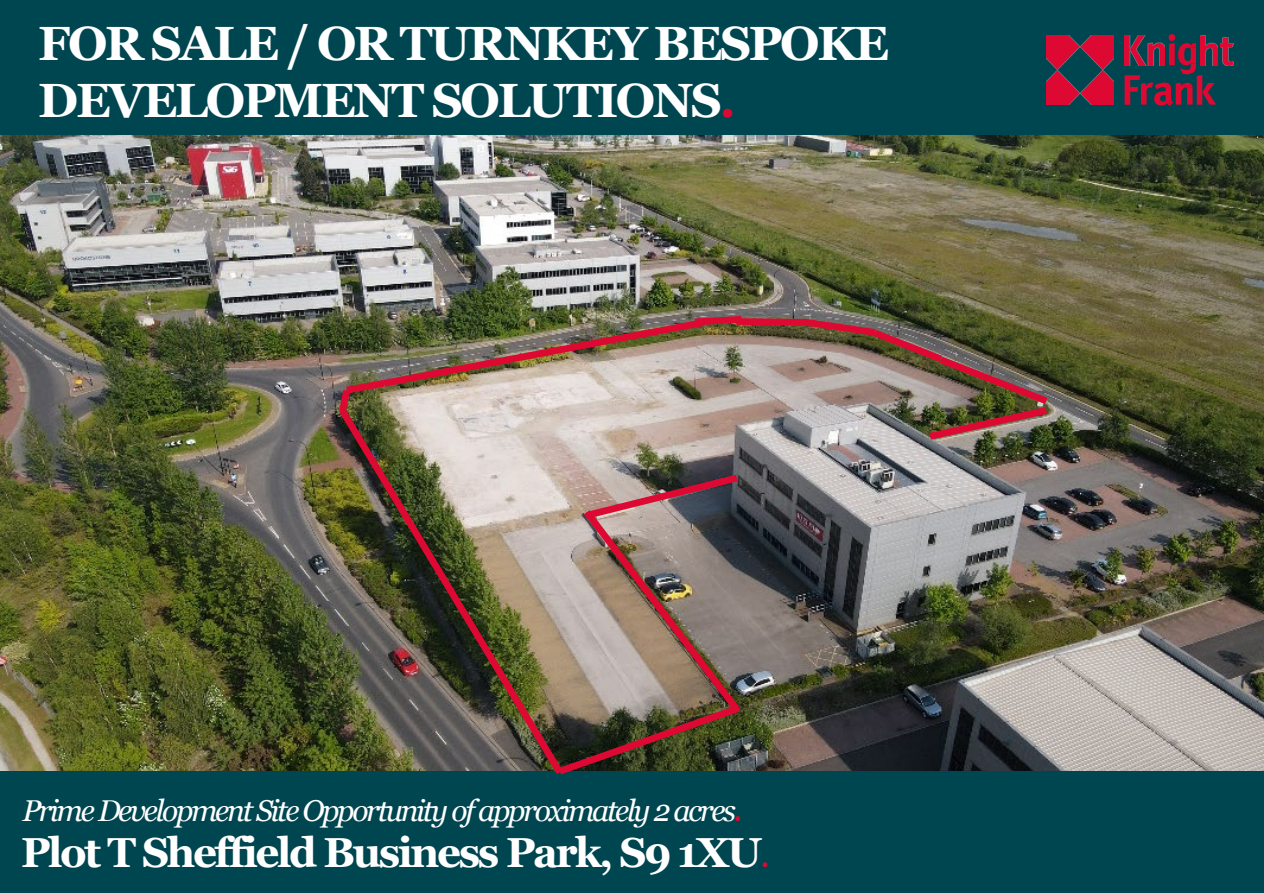
<style>
.page{position:relative;width:1264px;height:893px;background:#fff}
.page>*{position:absolute;margin:0;border:0;box-sizing:border-box;transform-origin:0 0}
.t1{font:700 48px/57.6px "Georgia";letter-spacing:-.05em;color:#fff}
.t2{font:700 42px "Georgia";letter-spacing:-.055em;color:#fff}
.t3{font:italic 30px "Georgia";letter-spacing:-.075em;color:#fff}
.s1{color:#dd0932}
.s2{font-family:"Calibri";font-weight:700;font-style:normal;color:#dd0932}
.s3{font-family:"Calibri";font-weight:400;color:#dd0932}
</style>
<div class="page">
<img style="left:0;top:134px;width:1263px;height:637px">
<div style="left:0;top:0;width:1263px;height:134px;background:#004650"></div>
<div style="left:0;top:771px;width:1263px;height:121px;background:#004650"></div>
<img style="left:1046px;top:36px;width:67px;height:69px">
<img style="left:1220px;top:37px;width:13px;height:29px">
<img style="left:1215px;top:43px;width:2px;height:22px">
<svg style="left:1124px;top:34px;width:91px;height:72px"></svg>
<img style="left:569px;top:470px;width:178px;height:302px">
<img style="left:333px;top:401px;width:236px;height:374px">
<img style="left:334px;top:312px;width:720px;height:132px">
<h1 class="t1" style="left:38px;top:14px;width:852px">FOR SALE / OR TURNKEY BESPOKE<br>DEVELOPMENT SOLUTIONS<span class="s1">.</span></h1>
<h2 class="t3" style="left:22px;top:791px;width:721px">Prime Development Site Opportunity of approximately 2 acres<span class="s2">.</span></h2>
<p class="t2" style="left:21px;top:825px;width:750px">Plot T Sheffield Business Park, S9 1XU<span class="s3">.</span></p>
</div>
